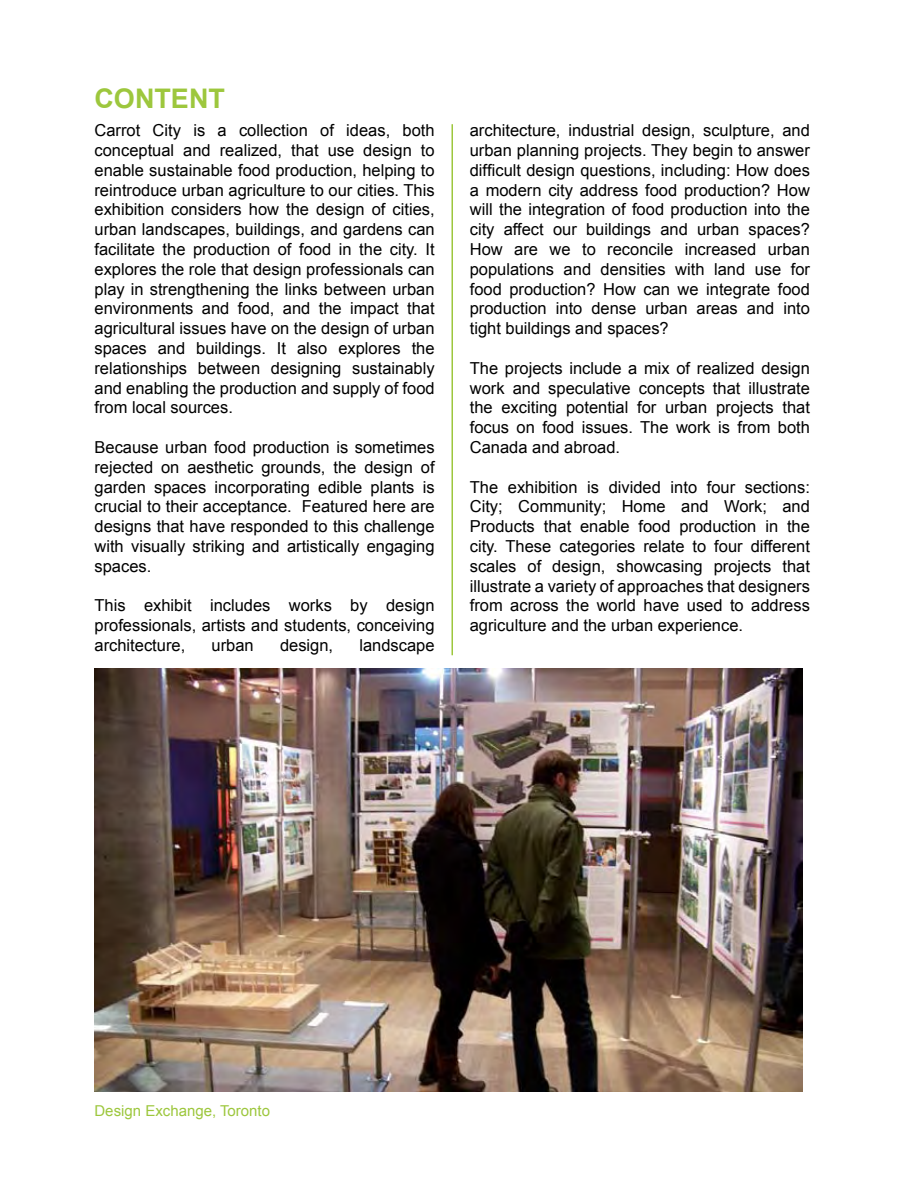
<style>
.page{position:relative;width:918px;height:1188px;background:#fff}
.page>*{position:absolute;margin:0;border:0;box-sizing:border-box;transform-origin:0 0}
.t1{font:700 27px "Arial";color:#9dc73d}
.t2{font:16.5px/19.8px "Arial";color:#000;text-align:justify}
.t3{font:15px "Arial";color:#9dc73d}
</style>
<div class="page">
<hr style="left:452px;top:124px;width:1px;height:531px;background:#9dc73d">
<img style="left:94px;top:668px;width:709px;height:423px">
<h1 class="t1" style="left:94px;top:81px;width:132px">CONTENT</h1>
<p class="t2" style="left:94px;top:121px;width:342px">Carrot City is a collection of ideas, both conceptual and realized, that use design to enable sustainable food production, helping to reintroduce urban agriculture to our cities. This exhibition considers how the design of cities, urban landscapes, buildings, and gardens can facilitate the production of food in the city. It explores the role that design professionals can play in strengthening the links between urban environments and food, and the impact that agricultural issues have on the design of urban spaces and buildings. It also explores the relationships between designing sustainably and enabling the production and supply of food from local sources.</p>
<p class="t2" style="left:94px;top:437px;width:342px">Because urban food production is sometimes rejected on aesthetic grounds, the design of garden spaces incorporating edible plants is crucial to their acceptance. Featured here are designs that have responded to this challenge with visually striking and artistically engaging spaces.</p>
<p class="t2" style="left:94px;top:596px;width:342px">This exhibit includes works by design professionals, artists and students, conceiving architecture,</p>
<p class="t2" style="left:212px;top:635px;width:44px">urban</p>
<p class="t2" style="left:280px;top:635px;width:55px">design,</p>
<p class="t2" style="left:359px;top:635px;width:77px">landscape</p>
<p class="t2" style="left:470px;top:121px;width:342px">architecture, industrial design, sculpture, and urban planning projects. They begin to answer difficult design questions, including: How does a modern city address food production? How will the integration of food production into the city affect our buildings and urban spaces?<br>How are we to reconcile increased urban populations and densities with land use for food production? How can we integrate food production into dense urban areas and into tight buildings and spaces?</p>
<p class="t2" style="left:470px;top:358px;width:342px">The projects include a mix of realized design work and speculative concepts that illustrate the exciting potential for urban projects that focus on food issues. The work is from both Canada and abroad.</p>
<p class="t2" style="left:470px;top:477px;width:342px">The exhibition is divided into four sections:<br>City; Community; Home and Work; and Products that enable food production in the city. These categories relate to four different scales of design, showcasing projects that illustrate a variety of approaches that designers from across the world have used to address agriculture and the urban experience.</p>
<p class="t3" style="left:94px;top:1101px;width:177px">Design Exchange, Toronto</p>
</div>
